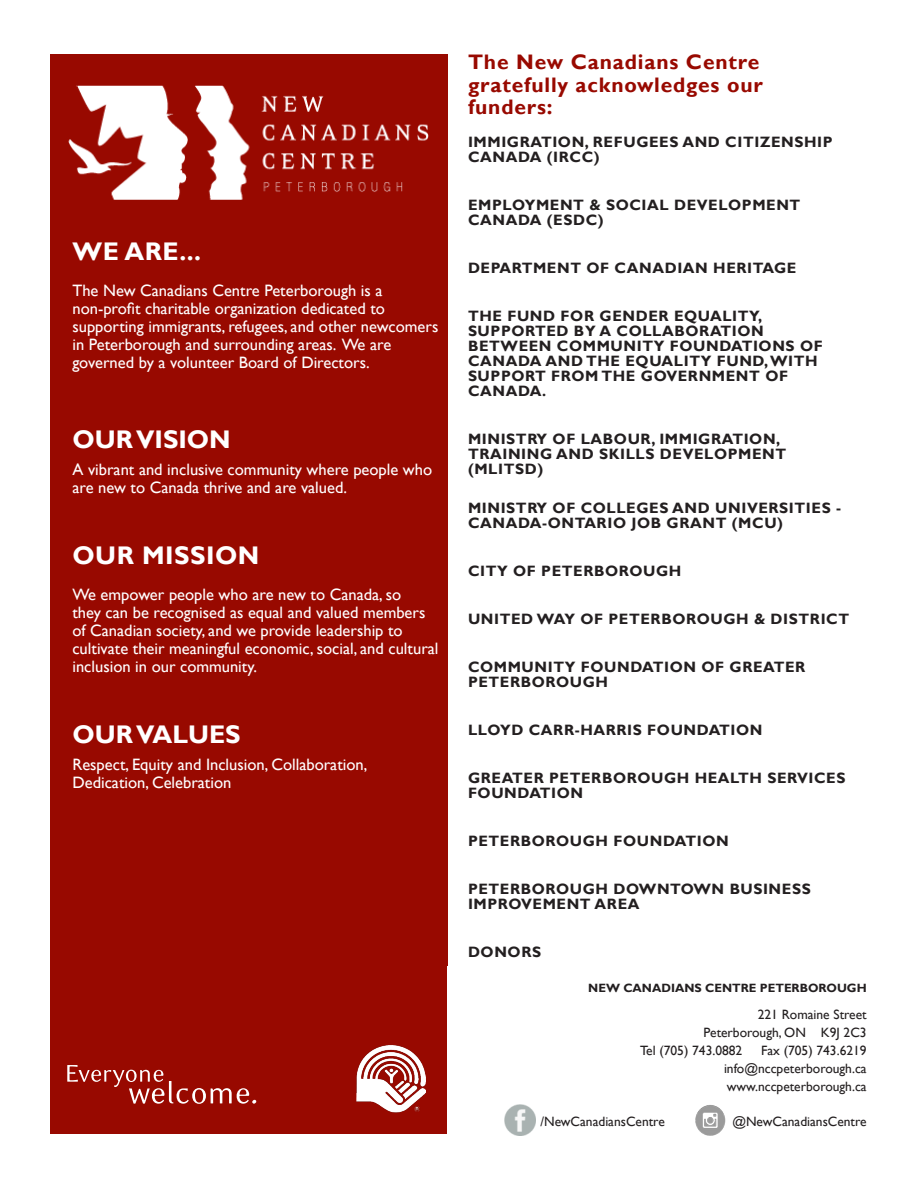
<style>
.page{position:relative;width:918px;height:1188px;background:#fff}
.page>*{position:absolute;margin:0;border:0;box-sizing:border-box;transform-origin:0 0}
.Body_Text{font:700 25.5px "Gill Sans";color:#fff}
.Body_Text-2{font:700 25.5px "Gill Sans";letter-spacing:.02em;color:#fff}
.sidebar_title_special{font:700 21px/22.5px "Gill Sans";letter-spacing:.04em;color:#980900}
.Body_Text-3{font:16.5px/18px "Gill Sans";color:#fff}
.Body_Text_-_Titles{font:700 15px/15px "Gill Sans";letter-spacing:.04em;color:#231f20}
.Body_Text-4{font:13.5px/18px "Gill Sans";color:#231f20;text-align:right}
.Body_Text-5{font:700 12px "Gill Sans";color:#231f20}
</style>
<div class="page">
<div style="left:50px;top:54px;width:398px;height:1080px;background:#980900"></div>
<img style="left:357px;top:1045px;width:68px;height:68px">
<img style="left:505px;top:1105px;width:30px;height:30px">
<img style="left:695px;top:1105px;width:31px;height:31px">
<img style="left:69px;top:85px;width:360px;height:115px">
<svg style="left:67px;top:1065px;width:189px;height:39px"></svg>
<p class="Body_Text" style="left:72px;top:236px;width:130px">WE ARE...</p>
<p class="Body_Text-3" style="left:72px;top:281px;width:367px">The New Canadians Centre Peterborough is a non-profit charitable organization dedicated to supporting immigrants, refugees, and other newcomers in Peterborough and surrounding areas. We are governed by a volunteer Board of Directors.</p>
<p class="Body_Text" style="left:72px;top:424px;width:160px">OUR VISION</p>
<p class="Body_Text-3" style="left:72px;top:461px;width:361px">A vibrant and inclusive community where people who are new to Canada thrive and are valued.</p>
<p class="Body_Text-2" style="left:72px;top:540px;width:188px">OUR MISSION</p>
<p class="Body_Text-3" style="left:72px;top:586px;width:368px">We empower people who are new to Canada, so<br>they can be recognised as equal and valued members of Canadian society, and we provide leadership to cultivate their meaningful economic, social, and cultural inclusion in our community.</p>
<p class="Body_Text" style="left:72px;top:719px;width:170px">OUR VALUES</p>
<p class="Body_Text-3" style="left:72px;top:756px;width:297px">Respect, Equity and Inclusion, Collaboration,<br>Dedication, Celebration</p>
<p class="sidebar_title_special" style="left:468px;top:51px;width:296px">The New Canadians Centre gratefully acknowledges our funders:</p>
<p class="Body_Text_-_Titles" style="left:468px;top:135px;width:366px">IMMIGRATION, REFUGEES AND CITIZENSHIP<br>CANADA (IRCC)</p>
<p class="Body_Text_-_Titles" style="left:468px;top:198px;width:334px">EMPLOYMENT &amp; SOCIAL DEVELOPMENT<br>CANADA (ESDC)</p>
<p class="Body_Text_-_Titles" style="left:468px;top:261px;width:330px">DEPARTMENT OF CANADIAN HERITAGE</p>
<p class="Body_Text_-_Titles" style="left:468px;top:309px;width:356px">THE FUND FOR GENDER EQUALITY,<br>SUPPORTED BY A COLLABORATION<br>BETWEEN COMMUNITY FOUNDATIONS OF<br>CANADA AND THE EQUALITY FUND, WITH<br>SUPPORT FROM THE GOVERNMENT OF<br>CANADA.</p>
<p class="Body_Text_-_Titles" style="left:468px;top:432px;width:320px">MINISTRY OF LABOUR, IMMIGRATION,<br>TRAINING AND SKILLS DEVELOPMENT (MLITSD)</p>
<p class="Body_Text_-_Titles" style="left:468px;top:501px;width:375px">MINISTRY OF COLLEGES AND UNIVERSITIES -<br>CANADA-ONTARIO JOB GRANT (MCU)</p>
<p class="Body_Text_-_Titles" style="left:468px;top:564px;width:215px">CITY OF PETERBOROUGH</p>
<p class="Body_Text_-_Titles" style="left:468px;top:612px;width:383px">UNITED WAY OF PETERBOROUGH &amp; DISTRICT</p>
<p class="Body_Text_-_Titles" style="left:468px;top:660px;width:339px">COMMUNITY FOUNDATION OF GREATER<br>PETERBOROUGH</p>
<p class="Body_Text_-_Titles" style="left:468px;top:723px;width:296px">LLOYD CARR-HARRIS FOUNDATION</p>
<p class="Body_Text_-_Titles" style="left:468px;top:771px;width:379px">GREATER PETERBOROUGH HEALTH SERVICES<br>FOUNDATION</p>
<p class="Body_Text_-_Titles" style="left:468px;top:834px;width:262px">PETERBOROUGH FOUNDATION</p>
<p class="Body_Text_-_Titles" style="left:468px;top:882px;width:344px">PETERBOROUGH DOWNTOWN BUSINESS<br>IMPROVEMENT AREA</p>
<p class="Body_Text_-_Titles" style="left:468px;top:945px;width:75px">DONORS</p>
<p class="Body_Text-5" style="left:588px;top:980px;width:280px">NEW CANADIANS CENTRE PETERBOROUGH</p>
<p class="Body_Text-4" style="left:704px;top:1005px;width:165px">221 Romaine Street<br>Peterborough, ON K9J 2C3</p>
<p class="Body_Text-4" style="left:640px;top:1041px;width:104px">Tel (705) 743.0882</p>
<p class="Body_Text-4" style="left:761px;top:1041px;width:107px">Fax (705) 743.6219</p>
<p class="Body_Text-4" style="left:724px;top:1059px;width:144px">info@nccpeterborough.ca</p>
<p class="Body_Text-4" style="left:727px;top:1077px;width:141px">www.nccpeterborough.ca</p>
<p class="Body_Text-4" style="left:540px;top:1113px;width:126px">/NewCanadiansCentre</p>
<p class="Body_Text-4" style="left:732px;top:1113px;width:136px">@NewCanadiansCentre</p>
</div>
